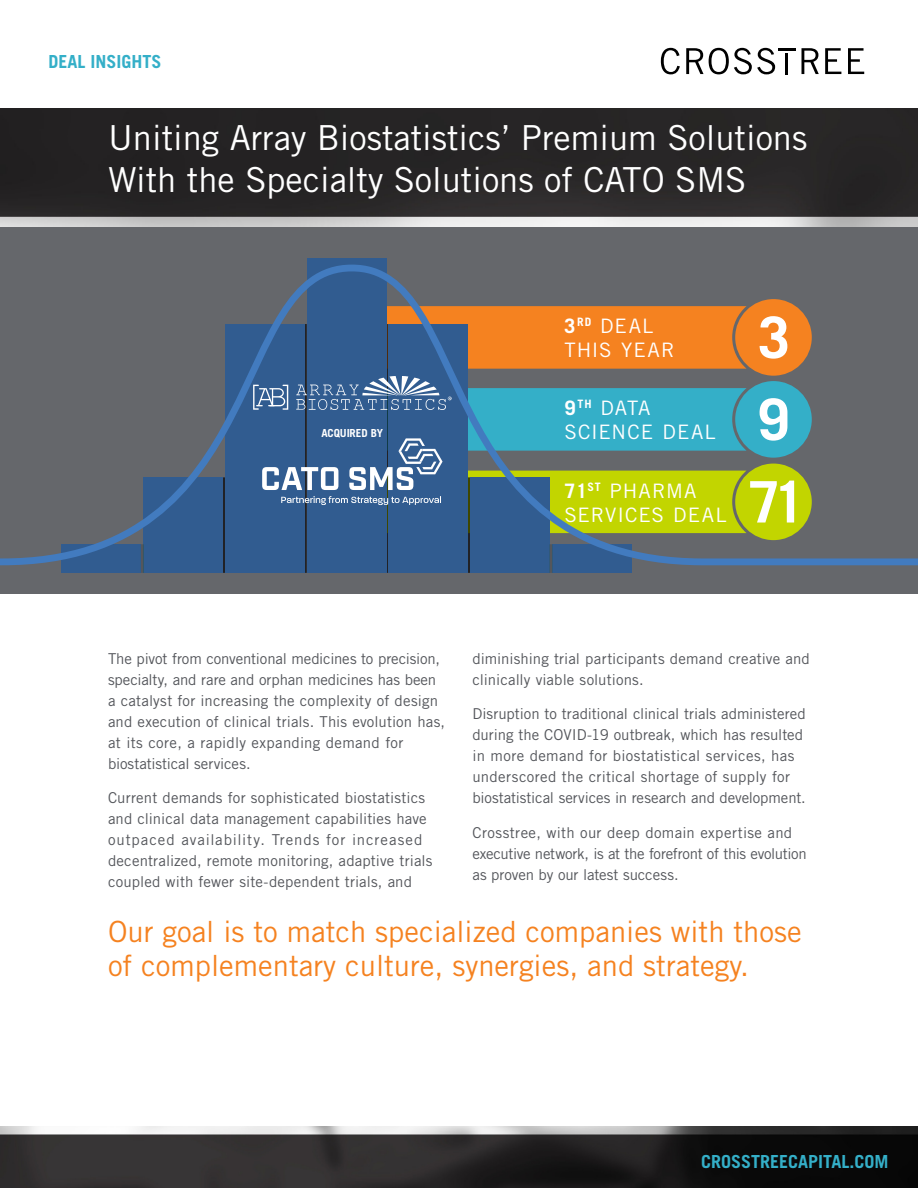
<style>
.page{position:relative;width:918px;height:1188px;background:#fff}
.page>*{position:absolute;margin:0;border:0;box-sizing:border-box;transform-origin:0 0}
.t1{font:700 57.3px/82.2px "Trade Gothic LT Std";color:#fff}
.t2{font:34.5px/42px "Trade Gothic LT Std";color:#fff}
.t3{font:29.25px/34.5px "Trade Gothic LT Std";color:#f58220}
.t4{font:19.95px/23.9px "Trade Gothic LT Std";letter-spacing:.05em;color:#fff}
.t5{font:700 18px "Trade Gothic LT Std";color:#34afc8}
.t6{font:15px/21px "Trade Gothic LT Std";letter-spacing:.005em;color:#54565b}
.t7{font:700 11.1px "Trade Gothic LT Std";letter-spacing:-.01em;color:#fff}
.s1{font-weight:700}
</style>
<div class="page">
<img style="left:0;top:1127px;width:918px;height:61px">
<svg style="left:661px;top:48px;width:19px;height:26px"></svg>
<svg style="left:686px;top:48px;width:89px;height:26px"></svg>
<svg style="left:802px;top:48px;width:17px;height:26px"></svg>
<svg style="left:825px;top:48px;width:16px;height:26px"></svg>
<svg style="left:848px;top:48px;width:16px;height:26px"></svg>
<hr style="left:785px;top:53px;width:3px;height:21px;background:#000">
<hr style="left:778px;top:48px;width:18px;height:3px;background:#000">
<div style="left:0;top:216px;width:918px;height:378px;background:#65676b"></div>
<hr style="left:223px;top:477px;width:3px;height:96px;background:#54565b">
<hr style="left:468px;top:477px;width:3px;height:96px;background:#54565b">
<hr style="left:304px;top:324px;width:3px;height:249px;background:#54565b">
<hr style="left:386px;top:324px;width:3px;height:249px;background:#54565b">
<div style="left:143px;top:477px;width:80px;height:96px;background:#315c90"></div>
<div style="left:61px;top:544px;width:80px;height:29px;background:#315c90"></div>
<div style="left:470px;top:477px;width:80px;height:96px;background:#315c90"></div>
<div style="left:552px;top:544px;width:80px;height:29px;background:#315c90"></div>
<svg style="left:0;top:261px;width:918px;height:308px"></svg>
<hr style="left:550px;top:544px;width:2px;height:29px;background:#54565b">
<hr style="left:141px;top:544px;width:3px;height:29px;background:#54565b">
<svg style="left:253px;top:376px;width:494px;height:157px"></svg>
<img style="left:0;top:108px;width:918px;height:118px">
<p class="t5" style="left:49px;top:50px;width:115px">DEAL INSIGHTS</p>
<h2 class="t2" style="left:108px;top:116px;width:701px">Uniting Array Biostatistics’ Premium Solutions<br>With the Specialty Solutions of CATO SMS</h2>
<p class="t7" style="left:321px;top:426px;width:63px">ACQUIRED BY</p>
<h3 class="t4" style="left:564px;top:314px;width:112px"><span class="s1">3</span><sup>RD</sup> DEAL<br>THIS YEAR</h3>
<h3 class="t4" style="left:564px;top:396px;width:153px"><span class="s1">9</span><sup>TH</sup> DATA<br>SCIENCE DEAL</h3>
<h3 class="t4" style="left:564px;top:478px;width:164px"><span class="s1">71</span><sup>ST</sup> PHARMA<br>SERVICES DEAL</h3>
<h1 class="t1" style="left:748px;top:296px;width:59px">3<br>9<br>71</h1>
<p class="t6" style="left:108px;top:648px;width:339px">The pivot from conventional medicines to precision, specialty, and rare and orphan medicines has been a catalyst for increasing the complexity of design and execution of clinical trials. This evolution has, at its core, a rapidly expanding demand for biostatistical services.</p>
<p class="t6" style="left:108px;top:787px;width:326px">Current demands for sophisticated biostatistics and clinical data management capabilities have outpaced availability. Trends for increased decentralized, remote monitoring, adaptive trials coupled with fewer site-dependent trials, and</p>
<p class="t6" style="left:472px;top:648px;width:339px">diminishing trial participants demand creative and clinically viable solutions.</p>
<p class="t6" style="left:472px;top:703px;width:335px">Disruption to traditional clinical trials administered during the COVID-19 outbreak, which has resulted in more demand for biostatistical services, has underscored the critical shortage of supply for biostatistical services in research and development.</p>
<p class="t6" style="left:472px;top:822px;width:336px">Crosstree, with our deep domain expertise and executive network, is at the forefront of this evolution as proven by our latest success.</p>
<h3 class="t3" style="left:108px;top:914px;width:695px">Our goal is to match specialized companies with those of complementary culture, synergies, and strategy.</h3>
<p class="t5" style="left:701px;top:1150px;width:189px">CROSSTREECAPITAL.COM</p>
</div>
